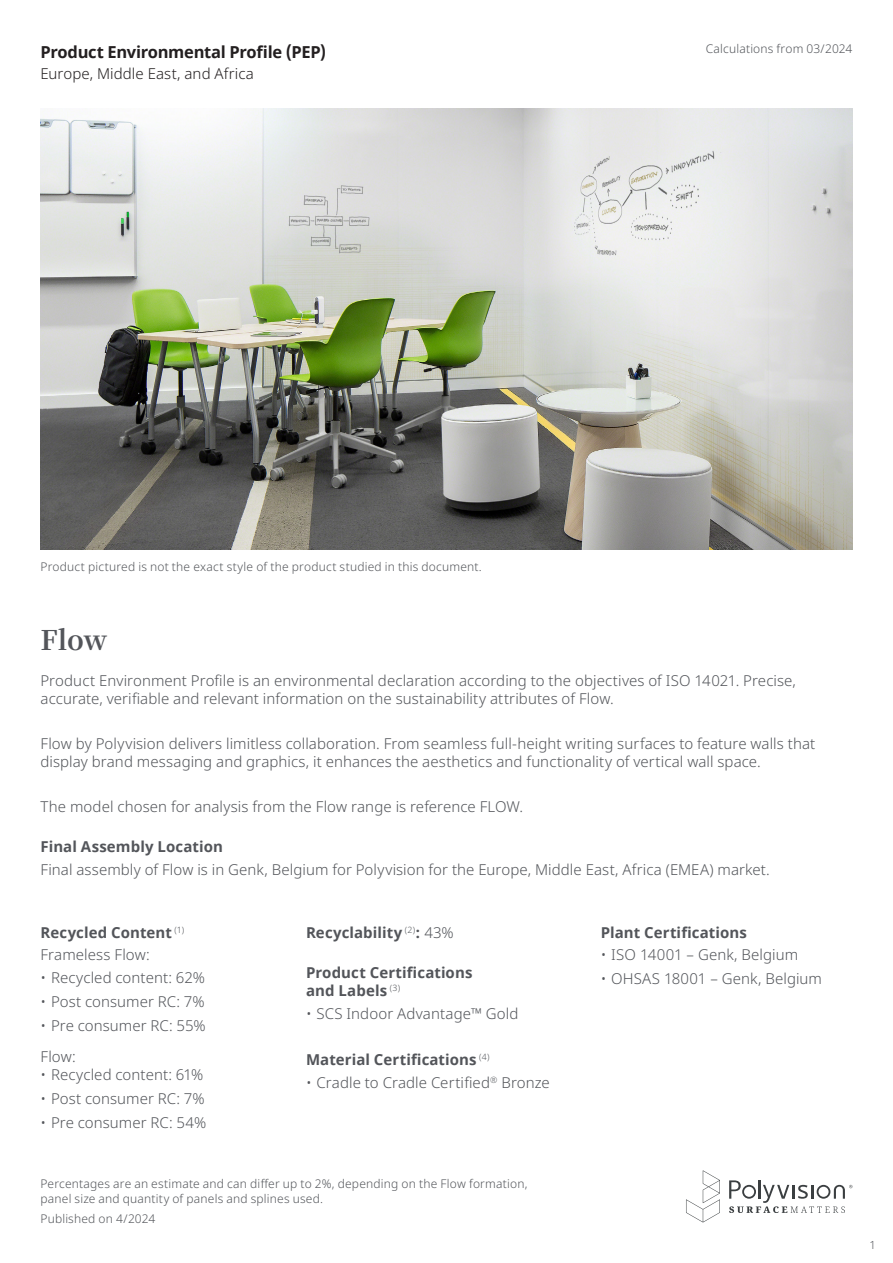
<style>
.page{position:relative;width:893px;height:1263px;background:#fff}
.page>*{position:absolute;margin:0;border:0;box-sizing:border-box;transform-origin:0 0}
._18pt_Headline_-_OFFSET{font:700 27px "Noto Serif KR";color:#53555a}
._12pt_Headline_-_OFFSET{font:700 16.5px "Noto Sans";letter-spacing:-.02em;color:#231f20}
.Body_Copy_-_OFFSET__3{font:300 15px/18px "Noto Sans";letter-spacing:.005em;color:#53555a}
.Body_Copy_-_OFFSET__3-2{font:700 15px/18px "Noto Sans";letter-spacing:.005em;color:#53555a}
._10pt_light_-_OFFSET{font:300 15px "Noto Sans";letter-spacing:.005em;color:#231f20}
.Body_Copy_-_OFFSET{font:700 15px "Noto Sans";letter-spacing:.005em;color:#53555a}
.Body_Copy_-_OFFSET-2{font:300 15px "Noto Sans";color:#53555a}
._8pt_Body_-_OFFSET{font:300 12px/15px "Noto Sans";letter-spacing:.015em;color:#53555a}
.t1{font:300 11.25px "Noto Sans";color:#53555a}
.s1{font-weight:300}
</style>
<div class="page">
<img style="left:40px;top:108px;width:812px;height:441px">
<svg style="left:729px;top:1180px;width:123px;height:33px"></svg>
<svg style="left:686px;top:1170px;width:34px;height:52px"></svg>
<p class="_12pt_Headline_-_OFFSET" style="left:40px;top:40px;width:287px">Product Environmental Profile (PEP)</p>
<p class="_10pt_light_-_OFFSET" style="left:40px;top:65px;width:215px">Europe, Middle East, and Africa</p>
<p class="_8pt_Body_-_OFFSET" style="left:706px;top:42px;width:148px">Calculations from 03/2024</p>
<p class="_8pt_Body_-_OFFSET" style="left:40px;top:559px;width:443px">Product pictured is not the exact style of the product studied in this document.</p>
<p class="_18pt_Headline_-_OFFSET" style="left:40px;top:625px;width:68px">Flow</p>
<p class="Body_Copy_-_OFFSET__3" style="left:40px;top:672px;width:757px">Product Environment Profile is an environmental declaration according to the objectives of ISO 14021. Precise, accurate, verifiable and relevant information on the sustainability attributes of Flow.</p>
<p class="Body_Copy_-_OFFSET__3" style="left:40px;top:735px;width:776px">Flow by Polyvision delivers limitless collaboration. From seamless full-height writing surfaces to feature walls that display brand messaging and graphics, it enhances the aesthetics and functionality of vertical wall space.</p>
<p class="Body_Copy_-_OFFSET__3" style="left:40px;top:798px;width:484px">The model chosen for analysis from the Flow range is reference FLOW.</p>
<p class="Body_Copy_-_OFFSET__3-2" style="left:40px;top:838px;width:184px">Final Assembly Location</p>
<p class="Body_Copy_-_OFFSET__3" style="left:40px;top:861px;width:731px">Final assembly of Flow is in Genk, Belgium for Polyvision for the Europe, Middle East, Africa (EMEA) market.</p>
<p class="Body_Copy_-_OFFSET__3-2" style="left:40px;top:923px;width:145px">Recycled Content <sup>(1)</sup></p>
<p class="Body_Copy_-_OFFSET__3" style="left:40px;top:946px;width:111px">Frameless Flow:</p>
<p class="Body_Copy_-_OFFSET__3" style="left:40px;top:968px;width:166px">• Recycled content: 62%</p>
<p class="Body_Copy_-_OFFSET__3" style="left:40px;top:992px;width:166px">• Post consumer RC: 7%</p>
<p class="Body_Copy_-_OFFSET__3" style="left:40px;top:1016px;width:167px">• Pre consumer RC: 55%</p>
<p class="Body_Copy_-_OFFSET-2" style="left:40px;top:1048px;width:37px">Flow:</p>
<p class="Body_Copy_-_OFFSET__3" style="left:40px;top:1066px;width:164px">• Recycled content: 61%</p>
<p class="Body_Copy_-_OFFSET__3" style="left:40px;top:1090px;width:166px">• Post consumer RC: 7%</p>
<p class="Body_Copy_-_OFFSET__3" style="left:40px;top:1114px;width:167px">• Pre consumer RC: 54%</p>
<p class="Body_Copy_-_OFFSET" style="left:306px;top:921px;width:149px">Recyclability <sup>(2)</sup>: <span class="s1">43%</span></p>
<p class="Body_Copy_-_OFFSET__3-2" style="left:306px;top:964px;width:168px">Product Certifications and Labels <sup>(3)</sup></p>
<p class="Body_Copy_-_OFFSET__3" style="left:306px;top:1004px;width:214px">• SCS Indoor Advantage™ Gold</p>
<p class="Body_Copy_-_OFFSET__3-2" style="left:306px;top:1051px;width:185px">Material Certifications <sup>(4)</sup></p>
<p class="Body_Copy_-_OFFSET__3" style="left:306px;top:1073px;width:245px">• Cradle to Cradle Certified<sup>®</sup> Bronze</p>
<p class="_8pt_Body_-_OFFSET" style="left:40px;top:1176px;width:488px">Percentages are an estimate and can differ up to 2%, depending on the Flow formation, panel size and quantity of panels and splines used.</p>
<p class="_8pt_Body_-_OFFSET" style="left:40px;top:1211px;width:116px">Published on 4/2024</p>
<p class="Body_Copy_-_OFFSET__3-2" style="left:601px;top:923px;width:148px">Plant Certifications</p>
<p class="Body_Copy_-_OFFSET__3" style="left:601px;top:946px;width:199px">• ISO 14001 – Genk, Belgium</p>
<p class="Body_Copy_-_OFFSET__3" style="left:601px;top:970px;width:223px">• OHSAS 18001 – Genk, Belgium</p>
<p class="t1" style="left:869px;top:1238px;width:8px">1</p>
</div>
